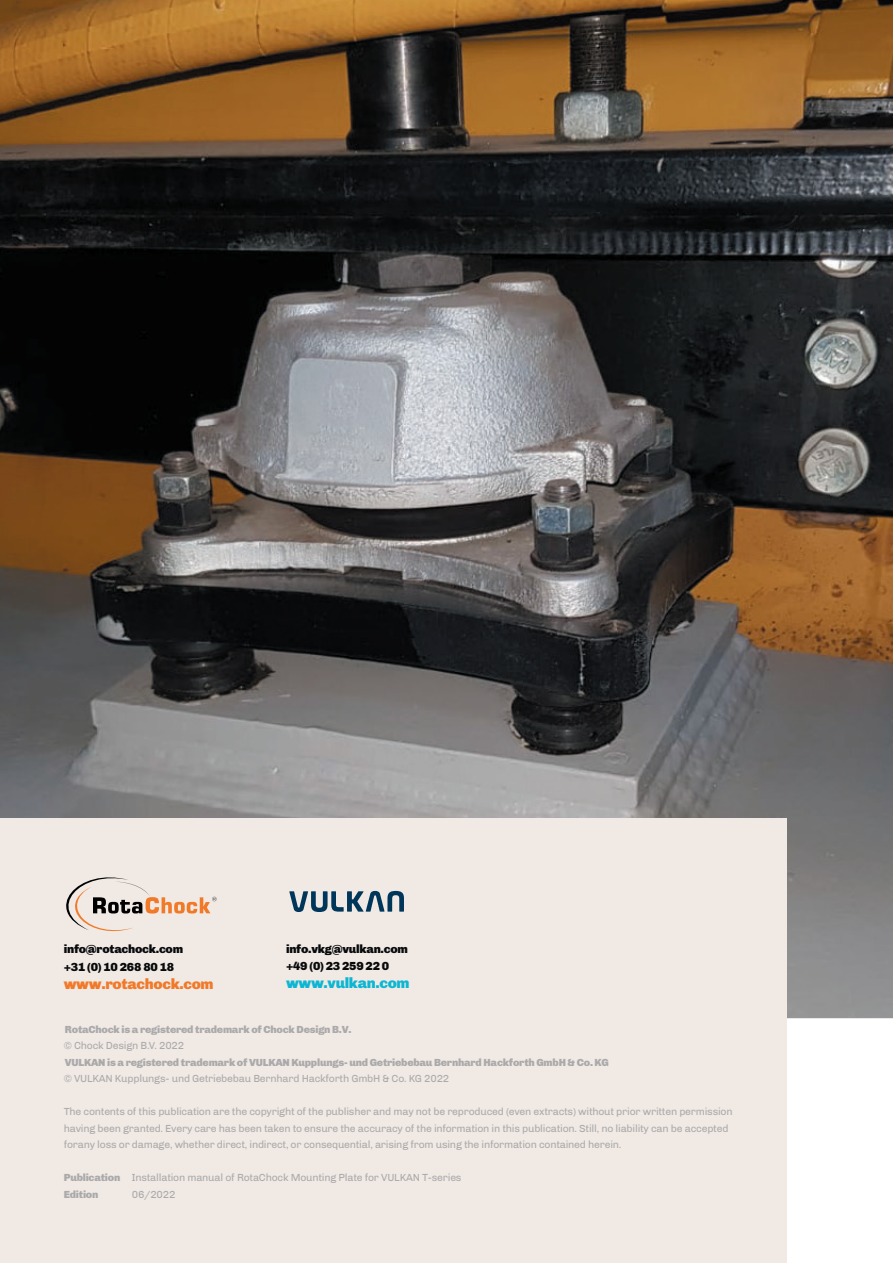
<style>
.page{position:relative;width:893px;height:1263px;background:#fff}
.page>*{position:absolute;margin:0;border:0;box-sizing:border-box;transform-origin:0 0}
.t1{font:900 15px "Chivo";letter-spacing:-.02em;color:#f07a29}
.t2{font:900 15px "Chivo";letter-spacing:-.02em;color:#0db6d3}
.t3{font:900 12px/18px "Chivo";letter-spacing:-.02em;color:#080a0b}
.t4{font:10.5px/16.5px "Chivo";letter-spacing:-.02em;color:#abaaab}
.t5{font:900 10.5px "Chivo";letter-spacing:-.02em;color:#abaaab}
.s1{font-weight:900}
</style>
<div class="page">
<img style="left:0;top:0;width:893px;height:1018px">
<div style="left:0;top:819px;width:787px;height:444px;background:#f0e9e4"></div>
<svg style="left:66px;top:877px;width:151px;height:54px"></svg>
<svg style="left:289px;top:891px;width:115px;height:21px"></svg>
<p class="t3" style="left:64px;top:940px;width:121px">info@rotachock.com +31 (0) 10 268 80 18</p>
<h1 class="t1" style="left:64px;top:975px;width:151px">www.rotachock.com</h1>
<p class="t3" style="left:286px;top:941px;width:123px;line-height:16.5px">info.vkg@vulkan.com +49 (0) 23 259 22 0</p>
<h1 class="t2" style="left:286px;top:973px;width:125px">www.vulkan.com</h1>
<p class="t5" style="left:65px;top:1023px;width:288px">RotaChock is a registered trademark of Chock Design B.V.</p>
<p class="t4" style="left:64px;top:1037px;width:122px">© Chock Design B.V. 2022</p>
<p class="t5" style="left:65px;top:1056px;width:546px">VULKAN is a registered trademark of VULKAN Kupplungs- und Getriebebau Bernhard Hackforth GmbH &amp; Co. KG</p>
<p class="t4" style="left:64px;top:1070px;width:387px">© VULKAN Kupplungs- und Getriebebau Bernhard Hackforth GmbH &amp; Co. KG 2022</p>
<p class="t4" style="left:64px;top:1103px;width:670px">The contents of this publication are the copyright of the publisher and may not be reproduced (even extracts) without prior written permission having been granted. Every care has been taken to ensure the accuracy of the information in this publication. Still, no liability can be accepted forany loss or damage, whether direct, indirect, or consequential, arising from using the information contained herein.</p>
<p class="t4" style="left:64px;top:1169px;width:399px"><span class="s1">Publication</span> Installation manual of RotaChock Mounting Plate for VULKAN T-series<br><span class="s1">Edition</span></p>
<p class="t4" style="left:132px;top:1186px;width:45px">06/2022</p>
</div>
